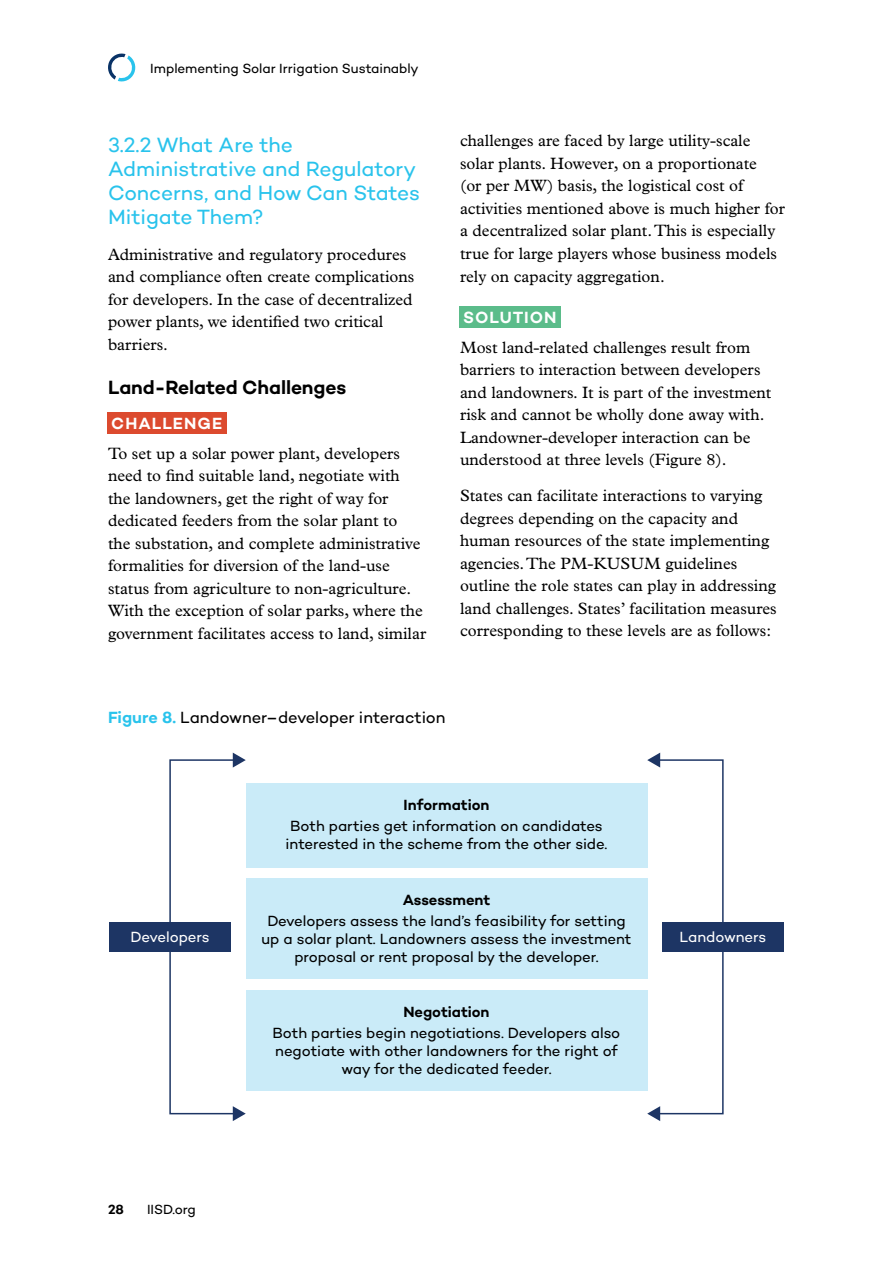
<style>
.page{position:relative;width:893px;height:1263px;background:#fff}
.page>*{position:absolute;margin:0;border:0;box-sizing:border-box;transform-origin:0 0}
.t1{font:21px/24px "Campton";letter-spacing:-.005em;color:#29c3ec}
.t2{font:600 19.5px "Campton";letter-spacing:-.005em;color:#000}
.t3{font:16.5px/22.5px "Plantin MT Pro";color:#000}
.Figure_title{font:16.5px "Campton";letter-spacing:-.005em;color:#000}
.Challenge{font:600 16.5px "Campton";letter-spacing:.06em;color:#fff}
.Solution{font:600 16.5px "Campton";letter-spacing:.05em;color:#fff}
.t4{font:15px/21px "Campton";letter-spacing:-.005em;color:#000;text-align:center}
.t5{font:15px "Campton";letter-spacing:-.005em;color:#fff}
.t6{font:13.5px "Campton";letter-spacing:-.005em;color:#000}
.t7{font:600 13.5px "Campton";color:#000}
.s1{font-weight:600;color:#29c3ec}
.s2{font-weight:600}
</style>
<div class="page">
<svg style="left:108px;top:53px;width:28px;height:29px"></svg>
<div style="left:107px;top:412px;width:120px;height:22px;background:#dc4a2e"></div>
<div style="left:459px;top:306px;width:102px;height:22px;background:#5bbc8a"></div>
<div style="left:246px;top:783px;width:401px;height:85px;background:#caebf8"></div>
<div style="left:246px;top:878px;width:401px;height:101px;background:#caebf8"></div>
<div style="left:246px;top:990px;width:401px;height:101px;background:#caebf8"></div>
<div style="left:169px;top:759px;width:67px;height:355px;border:2px solid #1d3564"></div>
<svg style="left:233px;top:753px;width:13px;height:14px"></svg>
<svg style="left:233px;top:1106px;width:13px;height:15px"></svg>
<div style="left:657px;top:759px;width:67px;height:355px;border:2px solid #1d3564"></div>
<svg style="left:647px;top:1106px;width:13px;height:15px"></svg>
<svg style="left:647px;top:753px;width:13px;height:14px"></svg>
<div style="left:109px;top:922px;width:122px;height:29px;background:#1d3564"></div>
<div style="left:662px;top:922px;width:122px;height:29px;background:#1d3564"></div>
<p class="t6" style="left:150px;top:60px;width:270px">Implementing Solar Irrigation Sustainably</p>
<h3 class="t1" style="left:108px;top:132px;width:314px">3.2.2 What Are the<br>Administrative and Regulatory<br>Concerns, and How Can States<br>Mitigate Them?</h3>
<p class="t3" style="left:108px;top:243px;width:308px">Administrative and regulatory procedures and compliance often create complications for developers. In the case of decentralized power plants, we identified two critical barriers.</p>
<h4 class="t2" style="left:108px;top:375px;width:240px">Land-Related Challenges</h4>
<p class="Challenge" style="left:111px;top:412px;width:112px">CHALLENGE</p>
<p class="t3" style="left:108px;top:442px;width:320px">To set up a solar power plant, developers need to find suitable land, negotiate with the landowners, get the right of way for dedicated feeders from the solar plant to<br>the substation, and complete administrative formalities for diversion of the land-use status from agriculture to non-agriculture.<br>With the exception of solar parks, where the government facilitates access to land, similar</p>
<p class="t3" style="left:460px;top:130px;width:326px">challenges are faced by large utility-scale solar plants. However, on a proportionate<br>(or per MW) basis, the logistical cost of activities mentioned above is much higher for a decentralized solar plant. This is especially true for large players whose business models rely on capacity aggregation.</p>
<p class="Solution" style="left:463px;top:307px;width:95px">SOLUTION</p>
<p class="t3" style="left:460px;top:336px;width:313px">Most land-related challenges result from barriers to interaction between developers and landowners. It is part of the investment risk and cannot be wholly done away with.<br>Landowner-developer interaction can be understood at three levels (Figure 8).</p>
<p class="t3" style="left:460px;top:485px;width:318px">States can facilitate interactions to varying degrees depending on the capacity and human resources of the state implementing agencies. The PM-KUSUM guidelines outline the role states can play in addressing land challenges. States’ facilitation measures corresponding to these levels are as follows:</p>
<p class="Figure_title" style="left:108px;top:707px;width:339px"><span class="s1">Figure 8.</span> Landowner–developer interaction</p>
<p class="t4" style="left:290px;top:794px;width:314px"><span class="s2">Information<br></span>Both parties get information on candidates</p>
<p class="t4" style="left:286px;top:833px;width:323px">interested in the scheme from the other side.</p>
<p class="t4" style="left:267px;top:889px;width:360px"><span class="s2">Assessment<br></span>Developers assess the land’s feasibility for setting</p>
<p class="t4" style="left:261px;top:930px;width:372px;line-height:18px">up a solar plant. Landowners assess the investment proposal or rent proposal by the developer.</p>
<p class="t4" style="left:273px;top:1001px;width:349px"><span class="s2">Negotiation<br></span>Both parties begin negotiations. Developers also</p>
<p class="t4" style="left:275px;top:1041px;width:344px;line-height:18px">negotiate with other landowners for the right of way for the dedicated feeder.</p>
<p class="t5" style="left:131px;top:927px;width:80px">Developers</p>
<p class="t5" style="left:680px;top:927px;width:88px">Landowners</p>
<p class="t7" style="left:108px;top:1201px;width:18px">28</p>
<p class="t6" style="left:147px;top:1201px;width:50px">IISD.org</p>
</div>
